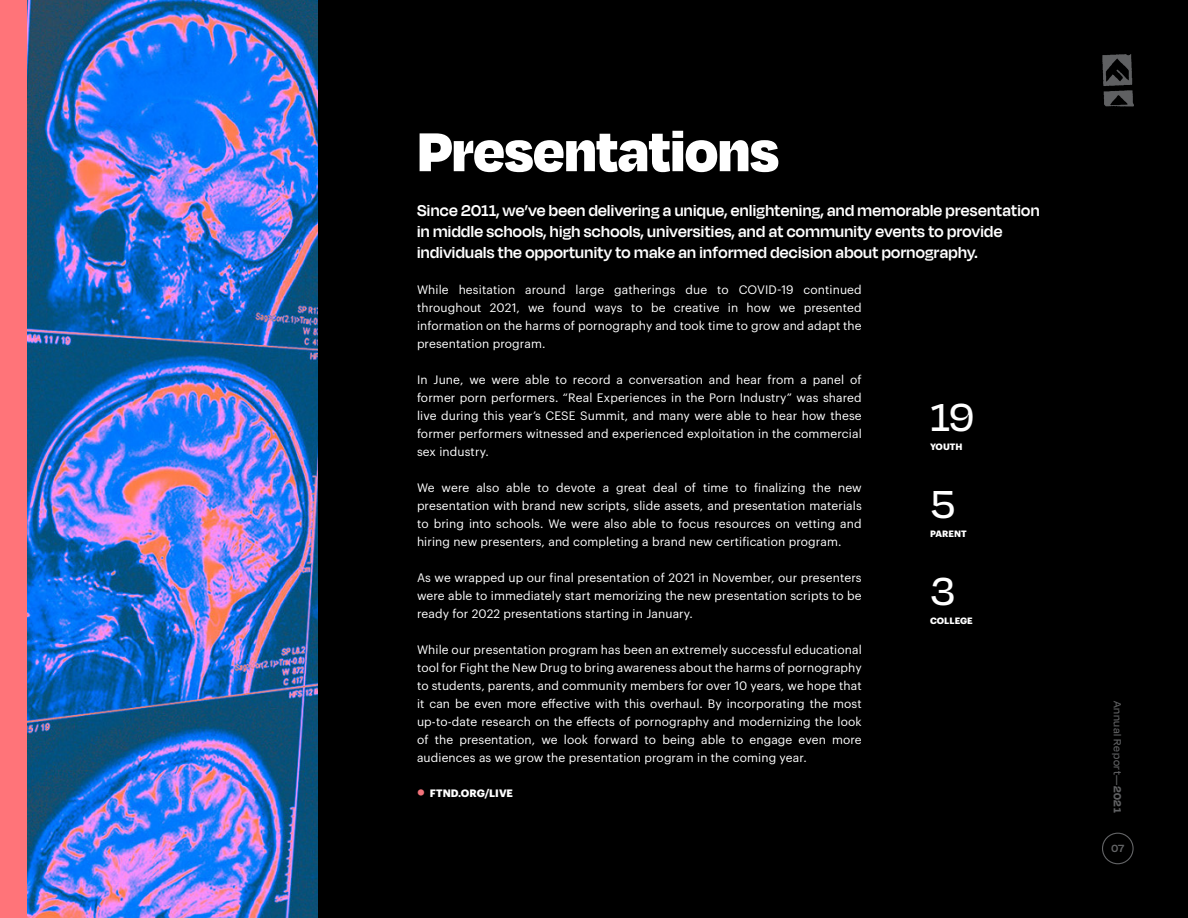
<style>
.page{position:relative;width:1188px;height:918px;background:#000}
.page>*{position:absolute;margin:0;border:0;box-sizing:border-box;transform-origin:0 0}
.t1{font:900 63px "Degular";letter-spacing:-.02em;color:#fff}
.t2{font:500 45px/87px "Degular";color:#fff}
.t3{font:600 18px/21px "Degular Display";letter-spacing:.02em;color:#fff}
.t4{font:12px/18px "Graphik";letter-spacing:.01em;color:#fff;text-align:justify}
.t5{font:500 12px "Degular Display";letter-spacing:.06em;color:#5f6062}
.t6{font:600 12px "Degular Display";color:#636466}
.t7{font:700 10.5px "Graphik";color:#fff}
.t8{font:700 9px "Graphik";letter-spacing:.005em;color:#fff}
.s1{font-family:"Circular Std";font-weight:900;font-size:15px;color:#f3737a}
.s2{font-weight:700}
</style>
<div class="page">
<div style="left:1102px;top:833px;width:32px;height:31px;border:1px solid #636466;border-radius:50%"></div>
<svg style="left:1102px;top:54px;width:32px;height:53px"></svg>
<img style="left:26px;top:0;width:291px;height:918px">
<div style="left:0;top:0;width:26px;height:918px;background:#ff7479"></div>
<h1 class="t1" style="left:417px;top:110px;width:364px">Presentations</h1>
<p class="t3" style="left:417px;top:199px;width:624px">Since 2011, we’ve been delivering a unique, enlightening, and memorable presentation in middle schools, high schools, universities, and at community events to provide individuals the opportunity to make an informed decision about pornography.</p>
<p class="t4" style="left:417px;top:280px;width:446px">While hesitation around large gatherings due to COVID-19 continued throughout 2021, we found ways to be creative in how we presented information on the harms of pornography and took time to grow and adapt the presentation program.</p>
<p class="t4" style="left:417px;top:370px;width:446px">In June, we were able to record a conversation and hear from a panel of former porn performers. “Real Experiences in the Porn Industry” was shared live during this year’s CESE Summit, and many were able to hear how these former performers witnessed and experienced exploitation in the commercial sex industry.</p>
<p class="t4" style="left:417px;top:478px;width:446px">We were also able to devote a great deal of time to finalizing the new presentation with brand new scripts, slide assets, and presentation materials to bring into schools. We were also able to focus resources on vetting and hiring new presenters, and completing a brand new certification program.</p>
<p class="t4" style="left:417px;top:568px;width:446px">As we wrapped up our final presentation of 2021 in November, our presenters were able to immediately start memorizing the new presentation scripts to be ready for 2022 presentations starting in January.</p>
<p class="t4" style="left:417px;top:640px;width:446px">While our presentation program has been an extremely successful educational tool for Fight the New Drug to bring awareness about the harms of pornography to students, parents, and community members for over 10 years, we hope that it can be even more effective with this overhaul. By incorporating the most up-to-date research on the effects of pornography and modernizing the look of the presentation, we look forward to being able to engage even more audiences as we grow the presentation program in the coming year.</p>
<p class="t7" style="left:417px;top:785px;width:98px"><span class="s1">•</span> FTND.ORG/LIVE</p>
<h2 class="t2" style="left:930px;top:371px;width:46px">19<br>5<br>3</h2>
<p class="t8" style="left:930px;top:439px;width:34px">YOUTH</p>
<p class="t8" style="left:930px;top:526px;width:38px">PARENT</p>
<p class="t8" style="left:930px;top:613px;width:44px">COLLEGE</p>
<p class="t5" style="left:1124px;top:700px;width:113px;rotate:90deg">Annual Report—<span class="s2">2021</span></p>
<p class="t6" style="left:1111px;top:842px;width:14px">07</p>
</div>
